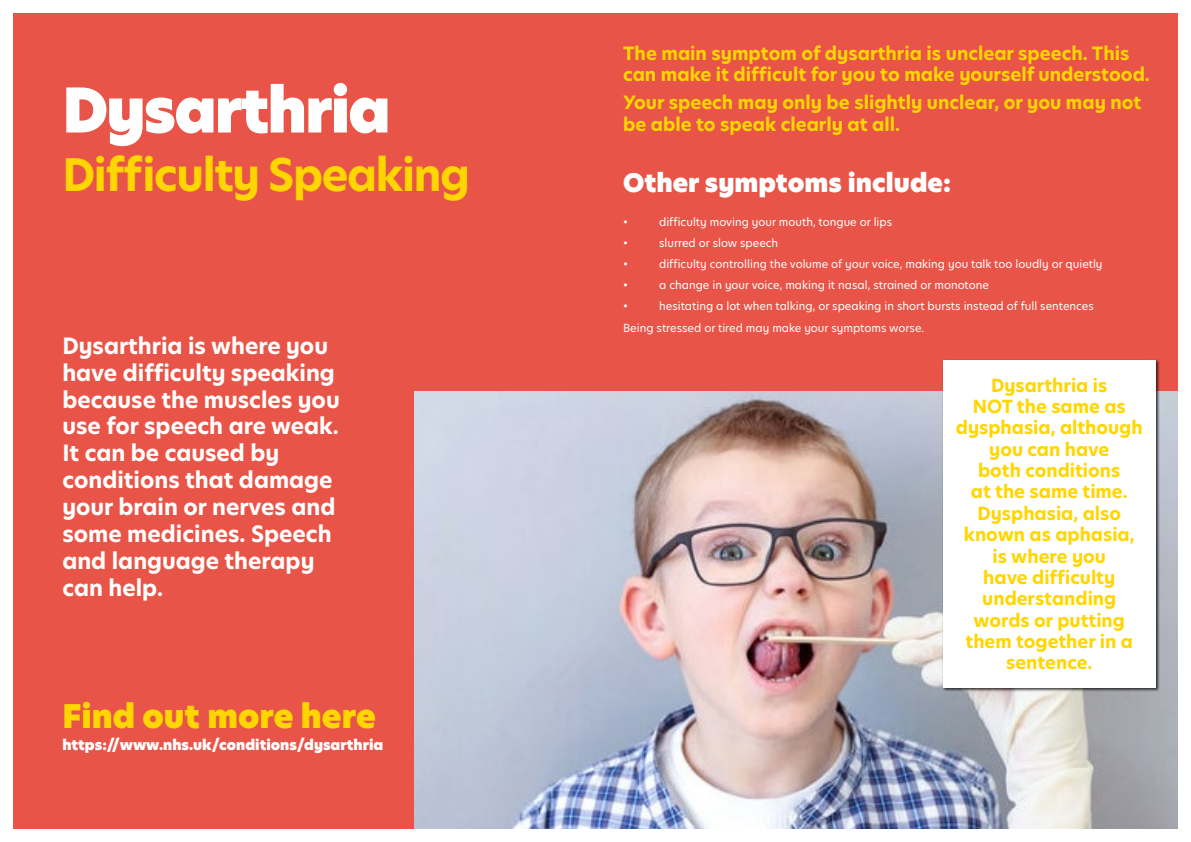
<style>
.page{position:relative;width:1191px;height:842px;background:#e85548}
.page>*{position:absolute;margin:0;border:0;box-sizing:border-box;transform-origin:0 0}
.t1{font:60.3px "Hero Junior Super";letter-spacing:-.03em;color:#fff}
.t2{font:700 44px "Hero Junior";letter-spacing:-.03em;color:#ffd600}
.t3{font:32px "Hero Junior Super";color:#ffd600}
.t4{font:25px "Hero Junior Super";color:#fff}
.t5{font:700 22px/26.9px "Hero Junior";color:#fff}
.t6{font:700 18px/21.6px "Hero Junior";color:#ffd600}
.t7{font:700 17.8px/21.4px "Hero Junior";color:#ffd600;text-align:center}
.t8{font:14px "Hero Junior Super";color:#fff}
.t9{font:11px/21.6px "Hero Junior";color:#fff}
</style>
<div class="page">
<img style="left:414px;top:391px;width:763px;height:437px">
<div style="left:942px;top:360px;width:217px;height:332px;background:#000;opacity:.75"></div>
<div style="left:943px;top:361px;width:213px;height:327px;background:#fff"></div>
<div style="left:0;top:0;width:1191px;height:842px;border:13px solid #fff"></div>
<h1 class="t1" style="left:62px;top:69px;width:330px">Dysarthria</h1>
<h2 class="t2" style="left:62px;top:144px;width:409px">Difficulty Speaking</h2>
<h3 class="t5" style="left:62px;top:332px;width:279px">Dysarthria is where you have difficulty speaking because the muscles you use for speech are weak.<br>It can be caused by conditions that damage your brain or nerves and some medicines. Speech and language therapy can help.</h3>
<h3 class="t3" style="left:62px;top:694px;width:315px">Find out more here</h3>
<p class="t8" style="left:62px;top:736px;width:322px">https://www.nhs.uk/conditions/dysarthria</p>
<h3 class="t6" style="left:623px;top:42px;width:528px">The main symptom of dysarthria is unclear speech. This can make it difficult for you to make yourself understood.</h3>
<h3 class="t6" style="left:623px;top:91px;width:520px;line-height:22.8px">Your speech may only be slightly unclear, or you may not be able to speak clearly at all.</h3>
<h3 class="t4" style="left:623px;top:166px;width:329px">Other symptoms include:</h3>
<p class="t9" style="left:623px;top:210px;width:6px">•</p>
<p class="t9" style="left:659px;top:210px;width:234px">difficulty moving your mouth, tongue or lips</p>
<p class="t9" style="left:623px;top:232px;width:6px">•</p>
<p class="t9" style="left:659px;top:232px;width:121px">slurred or slow speech</p>
<p class="t9" style="left:623px;top:253px;width:6px">•</p>
<p class="t9" style="left:659px;top:253px;width:445px">difficulty controlling the volume of your voice, making you talk too loudly or quietly</p>
<p class="t9" style="left:623px;top:274px;width:6px">•</p>
<p class="t9" style="left:659px;top:274px;width:331px">a change in your voice, making it nasal, strained or monotone</p>
<p class="t9" style="left:623px;top:295px;width:6px">•</p>
<p class="t9" style="left:623px;top:295px;width:472px;text-indent:36px">hesitating a lot when talking, or speaking in short bursts instead of full sentences<br>Being stressed or tired may make your symptoms worse.</p>
<h3 class="t7" style="left:956px;top:374px;width:188px">Dysarthria is<br>NOT the same as dysphasia, although you can have<br>both conditions<br>at the same time.<br>Dysphasia, also known as aphasia, is where you<br>have difficulty understanding words or putting them together in a sentence.</h3>
</div>
